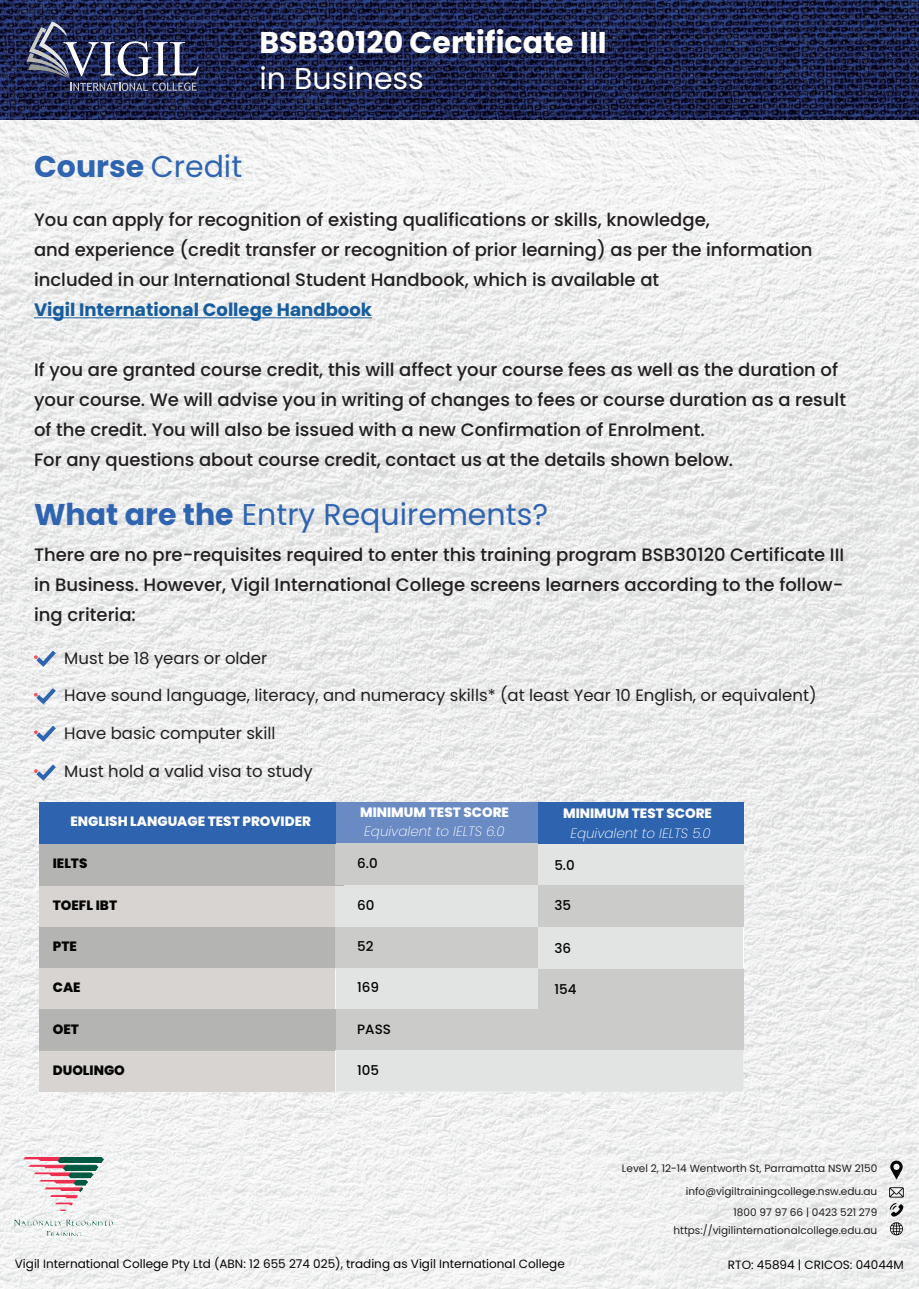
<style>
.page{position:relative;width:919px;height:1289px;background:#fff}
.page>*{position:absolute;margin:0;border:0;box-sizing:border-box;transform-origin:0 0}
.t1{font:30px "Poppins";color:#2f64b0}
.t2{font:700 30px "Poppins";color:#fff}
.t3{font:700 30px "Poppins";color:#2f64b0}
.t4{font:30px "Poppins";color:#fff}
.t5{font:500 18px/30px "Poppins";color:#231f20}
.t6{font:700 18px "Poppins";color:#175d9e}
.t7{font:16.5px "Poppins";color:#231f20}
.t8{font:800 13.5px "Poppins";color:#fff}
.t9{font:italic 200 13.5px "Poppins";color:#fff}
.t10{font:800 13.5px "Poppins";color:#040503}
.t11{font:500 13.5px "Poppins";color:#040503}
.t12{font:12px "Poppins";color:#040503}
.t13{font:10.5px/21.3px "Poppins";color:#231f20;text-align:right}
.s1{font-weight:400}
.s2{font-weight:700}
</style>
<div class="page">
<img style="left:0;top:119px;width:918px;height:1169px">
<img style="left:15px;top:1157px;width:98px;height:78px">
<svg style="left:889px;top:1187px;width:14px;height:48px"></svg>
<svg style="left:890px;top:1160px;width:12px;height:19px"></svg>
<img style="left:0;top:0;width:918px;height:119px">
<svg style="left:26px;top:21px;width:173px;height:70px;background:#42496b"></svg>
<hr style="left:34px;top:317px;width:338px;height:1px;background:#175d9e">
<svg style="left:34px;top:650px;width:22px;height:16px"></svg>
<svg style="left:34px;top:688px;width:22px;height:16px"></svg>
<svg style="left:34px;top:725px;width:22px;height:17px"></svg>
<svg style="left:34px;top:764px;width:22px;height:16px"></svg>
<div style="left:335px;top:802px;width:206px;height:41px;background:#6a8ac3"></div>
<div style="left:39px;top:926px;width:304px;height:41px;background:#b4b4b3"></div>
<div style="left:39px;top:885px;width:304px;height:41px;background:#d7d4d2"></div>
<div style="left:335px;top:885px;width:206px;height:41px;background:#e2e3e3"></div>
<div style="left:39px;top:968px;width:304px;height:41px;background:#d7d4d2"></div>
<div style="left:39px;top:1050px;width:304px;height:41px;background:#d7d4d2"></div>
<div style="left:39px;top:1009px;width:304px;height:41px;background:#b4b4b3"></div>
<div style="left:39px;top:844px;width:304px;height:41px;background:#b4b4b3"></div>
<div style="left:335px;top:843px;width:206px;height:42px;background:#cbcbca"></div>
<div style="left:39px;top:802px;width:296px;height:41px;background:#2d63af"></div>
<div style="left:538px;top:802px;width:205px;height:41px;background:#2d63af"></div>
<div style="left:538px;top:844px;width:205px;height:41px;background:#e2e3e3"></div>
<svg style="left:335px;top:926px;width:408px;height:165px;background:#d6d6d6"></svg>
<hr style="left:538px;top:968px;width:205px;height:1px;background:#e2e3e3">
<hr style="left:538px;top:1050px;width:205px;height:1px;background:#e2e3e3">
<div style="left:538px;top:885px;width:205px;height:41px;background:#cbcbca"></div>
<h1 class="t2" style="left:259px;top:29px;width:348px">BSB30120 Certificate III</h1>
<h1 class="t4" style="left:259px;top:61px;width:166px">in Business</h1>
<h1 class="t3" style="left:34px;top:153px;width:210px">Course <span class="s1">Credit</span></h1>
<p class="t5" style="left:34px;top:205px;width:780px">You can apply for recognition of existing qualifications or skills, knowledge,<br>and experience (credit transfer or recognition of prior learning) as per the information included in our International Student Handbook, which is available at</p>
<p class="t6" style="left:34px;top:301px;width:339px">Vigil International College Handbook</p>
<p class="t5" style="left:34px;top:355px;width:813px">If you are granted course credit, this will affect your course fees as well as the duration of your course. We will advise you in writing of changes to fees or course duration as a result of the credit. You will also be issued with a new Confirmation of Enrolment.<br>For any questions about course credit, contact us at the details shown below.</p>
<h1 class="t1" style="left:34px;top:496px;width:515px"><span class="s2">What are the</span> Entry Requirements?</h1>
<p class="t5" style="left:34px;top:540px;width:811px;text-align:justify">There are no pre-requisites required to enter this training program BSB30120 Certificate III in Business. However, Vigil International College screens learners according to the follow&shy;ing criteria:</p>
<p class="t7" style="left:64px;top:648px;width:204px">Must be 18 years or older</p>
<p class="t7" style="left:64px;top:685px;width:753px">Have sound language, literacy, and numeracy skills* (at least Year 10 English, or equivalent)</p>
<p class="t7" style="left:64px;top:723px;width:213px">Have basic computer skill</p>
<p class="t7" style="left:64px;top:762px;width:250px">Must hold a valid visa to study</p>
<p class="t8" style="left:71px;top:816px;width:242px">ENGLISH LANGUAGE TEST PROVIDER</p>
<p class="t8" style="left:360px;top:807px;width:150px">MINIMUM TEST SCORE</p>
<p class="t9" style="left:364px;top:826px;width:142px">Equivalent to IELTS 6.0</p>
<p class="t8" style="left:563px;top:808px;width:150px">MINIMUM TEST SCORE</p>
<p class="t9" style="left:570px;top:827px;width:142px">Equivalent to IELTS 5.0</p>
<p class="t10" style="left:53px;top:858px;width:36px">IELTS</p>
<p class="t11" style="left:357px;top:855px;width:22px">6.0</p>
<p class="t10" style="left:53px;top:899px;width:66px">TOEFL IBT</p>
<p class="t11" style="left:357px;top:896px;width:19px">60</p>
<p class="t10" style="left:53px;top:941px;width:26px">PTE</p>
<p class="t11" style="left:357px;top:938px;width:18px">52</p>
<p class="t10" style="left:53px;top:982px;width:29px">CAE</p>
<p class="t11" style="left:357px;top:979px;width:23px">169</p>
<p class="t10" style="left:53px;top:1023px;width:28px">OET</p>
<p class="t11" style="left:357px;top:1020px;width:35px">PASS</p>
<p class="t10" style="left:53px;top:1064px;width:74px">DUOLINGO</p>
<p class="t11" style="left:357px;top:1061px;width:24px">105</p>
<p class="t11" style="left:554px;top:857px;width:22px">5.0</p>
<p class="t11" style="left:554px;top:896px;width:18px">35</p>
<p class="t11" style="left:554px;top:939px;width:18px">36</p>
<p class="t11" style="left:554px;top:980px;width:24px">154</p>
<p class="t13" style="left:622px;top:1157px;width:257px">Level 2, 12-14 Wentworth St, Parramatta NSW 2150</p>
<p class="t13" style="left:685px;top:1180px;width:193px">info@vigiltrainingcollege.nsw.edu.au<br>1800 97 97 66 | 0423 521 279</p>
<p class="t13" style="left:673px;top:1219px;width:205px">https://vigilinternationalcollege.edu.au</p>
<p class="t12" style="left:15px;top:1256px;width:551px">Vigil International College Pty Ltd (ABN: 12 655 274 025), trading as Vigil International College</p>
<p class="t12" style="left:728px;top:1257px;width:177px">RTO: 45894 | CRICOS: 04044M</p>
</div>
